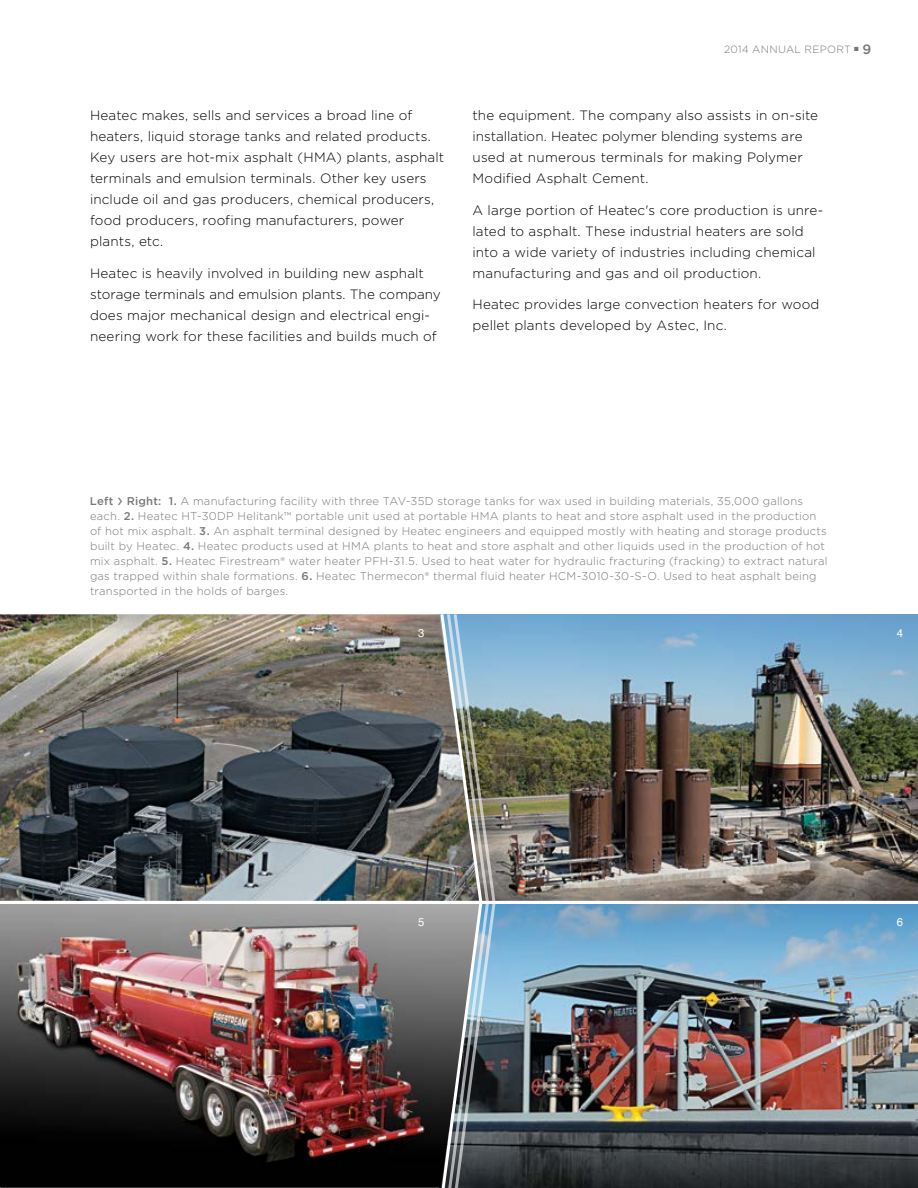
<style>
.page{position:relative;width:918px;height:1188px;background:#fff}
.page>*{position:absolute;margin:0;border:0;box-sizing:border-box;transform-origin:0 0}
.t1{font:300 13.5px/21px "Gotham";letter-spacing:.01em;color:#000}
.t2{font:500 13.5px "Gotham";color:#77787b}
.t3{font:300 11.25px/15px "Gotham";letter-spacing:.02em;color:#77787b}
.t4{font:11.25px "Helvetica";color:#fff}
.t5{font:300 10.5px "Gotham";letter-spacing:.025em;color:#77787b}
.s1{font-weight:500}
.s2{font-weight:400;font-size:18px}
</style>
<div class="page">
<img style="left:497px;top:614px;width:421px;height:574px">
<img style="left:0;top:614px;width:439px;height:287px">
<img style="left:0;top:904px;width:439px;height:283px">
<hr style="left:0;top:901px;width:918px;height:3px;background:#fff">
<img style="left:0;top:1187px;width:439px;height:1px">
<img style="left:439px;top:614px;width:58px;height:574px">
<p class="t1" style="left:90px;top:105px;width:356px">Heatec makes, sells and services a broad line of heaters, liquid storage tanks and related products.<br>Key users are hot-mix asphalt (HMA) plants, asphalt terminals and emulsion terminals. Other key users include oil and gas producers, chemical producers, food producers, roofing manufacturers, power plants, etc.</p>
<p class="t1" style="left:90px;top:262px;width:352px">Heatec is heavily involved in building new asphalt storage terminals and emulsion plants. The company does major mechanical design and electrical engi&shy;neering work for these facilities and builds much of</p>
<p class="t5" style="left:724px;top:42px;width:136px">2014 ANNUAL REPORT ■</p>
<p class="t2" style="left:862px;top:41px;width:10px">9</p>
<p class="t1" style="left:472px;top:105px;width:347px">the equipment. The company also assists in on-site installation. Heatec polymer blending systems are used at numerous terminals for making Polymer Modified Asphalt Cement.</p>
<p class="t1" style="left:472px;top:199px;width:352px">A large portion of Heatec's core production is unre&shy;lated to asphalt. These industrial heaters are sold into a wide variety of industries including chemical manufacturing and gas and oil production.</p>
<p class="t1" style="left:472px;top:294px;width:348px">Heatec provides large convection heaters for wood pellet plants developed by Astec, Inc.</p>
<p class="t3" style="left:90px;top:493px;width:739px"><span class="s1">Left</span> <span class="s2">›</span> <span class="s1">Right: 1.</span> A manufacturing facility with three TAV-35D storage tanks for wax used in building materials, 35,000 gallons each. <span class="s1">2.</span> Heatec HT-30DP Helitank™ portable unit used at portable HMA plants to heat and store asphalt used in the production of hot mix asphalt. <span class="s1">3.</span> An asphalt terminal designed by Heatec engineers and equipped mostly with heating and storage products built by Heatec. <span class="s1">4.</span> Heatec products used at HMA plants to heat and store asphalt and other liquids used in the production of hot mix asphalt. <span class="s1">5.</span> Heatec Firestream® water heater PFH-31.5. Used to heat water for hydraulic fracturing (fracking) to extract natural gas trapped within shale formations. <span class="s1">6.</span> Heatec Thermecon® thermal fluid heater HCM-3010-30-S-O. Used to heat asphalt being transported in the holds of barges.</p>
<p class="t4" style="left:418px;top:624px;width:8px">3</p>
<p class="t4" style="left:897px;top:624px;width:8px">4</p>
<p class="t4" style="left:418px;top:914px;width:8px">5</p>
<p class="t4" style="left:897px;top:914px;width:8px">6</p>
</div>
